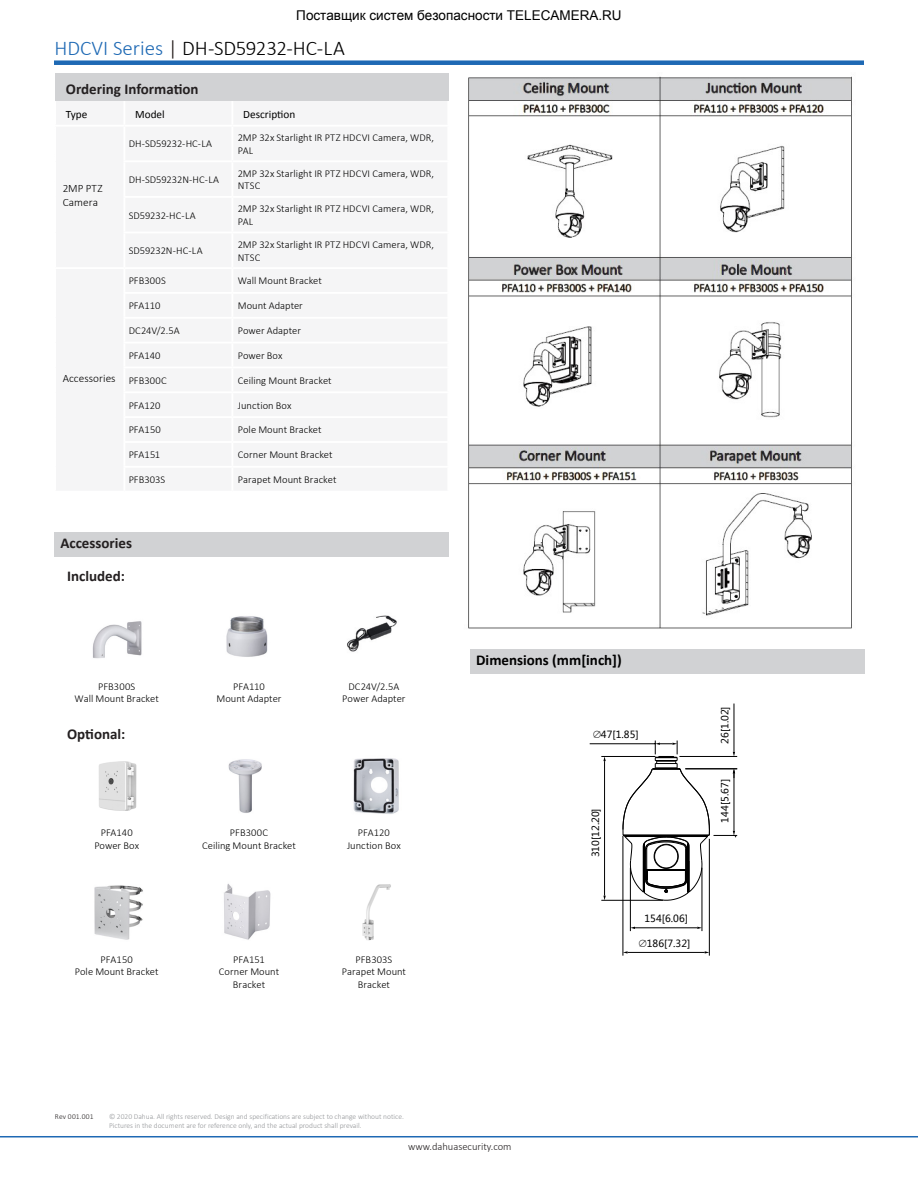
<style>
.page{position:relative;width:918px;height:1188px;background:#fff}
.page>*{position:absolute;margin:0;border:0;box-sizing:border-box;transform-origin:0 0}
.t1{font:300 21px "Calibri";color:#000}
.t2{font:700 15px "Calibri";color:#231f20}
.t3{font:700 15px "Calibri";color:#000}
.表格内标题{font:300 15px "Calibri";letter-spacing:-.01em;color:#000}
.表格内标题-2{font:300 11.25px/13.5px "Calibri";letter-spacing:.005em;color:#000}
.t4{font:11.25px "Calibri";color:#000}
.表格正文{font:300 10.5px/12.6px "Calibri";letter-spacing:.005em;color:#000}
.t5{font:300 10.5px "Calibri";color:#231f20}
.t6{font:9.75px "Microsoft Ya Hei";letter-spacing:.005em;color:#000}
.t7{font:300 7.5px "Calibri";color:#939598}
.t8{font:300 7.5px "Calibri";letter-spacing:.015em;color:#231f20}
.s1{color:#1e69b4}
.s2{color:#1b1513}
.s3{font-family:"Meiryo"}
</style>
<div class="page">
<hr style="left:0;top:1136px;width:918px;height:1px;background:#1e69b4">
<div style="left:54px;top:60px;width:810px;height:5px;background:#1e69b4"></div>
<div style="left:55px;top:74px;width:393px;height:27px;background:#d1d2d4"></div>
<div style="left:232px;top:101px;width:216px;height:25px;background:#f5f5f6"></div>
<hr style="left:231px;top:101px;width:2px;height:24px;background:#fff">
<hr style="left:447px;top:101px;width:2px;height:24px;background:#fff">
<hr style="left:232px;top:125px;width:217px;height:2px;background:#fff">
<div style="left:54px;top:532px;width:394px;height:24px;background:#d1d2d4"></div>
<img style="left:347px;top:615px;width:50px;height:37px">
<img style="left:468px;top:76px;width:384px;height:553px">
<img style="left:92px;top:621px;width:50px;height:38px">
<img style="left:99px;top:761px;width:38px;height:50px">
<img style="left:228px;top:759px;width:34px;height:54px">
<img style="left:353px;top:758px;width:46px;height:56px">
<img style="left:94px;top:885px;width:49px;height:55px">
<img style="left:224px;top:883px;width:47px;height:57px">
<img style="left:362px;top:884px;width:29px;height:57px">
<img style="left:226px;top:616px;width:42px;height:41px">
<div style="left:470px;top:650px;width:394px;height:24px;background:#d1d2d4"></div>
<svg style="left:589px;top:703px;width:149px;height:253px"></svg>
<p class="t1" style="left:55px;top:35px;width:292px"><span class="s1">HDCVI Series</span> <span class="s2">|</span> DH-SD59232-HC-LA</p>
<p class="t2" style="left:66px;top:79px;width:134px">Ordering Information</p>
<p class="t4" style="left:66px;top:107px;width:23px">Type</p>
<p class="t4" style="left:135px;top:107px;width:31px">Model</p>
<p class="t4" style="left:243px;top:107px;width:54px">Description</p>
<p class="表格内标题" style="left:66px;top:79px;width:57px">St ucture</p>
<p class="表格内标题-2" style="left:63px;top:182px;width:42px">2MP PTZ<br>Camera</p>
<p class="表格内标题-2" style="left:63px;top:371px;width:54px">Accessories</p>
<p class="表格正文" style="left:129px;top:138px;width:85px">DH-SD59232-HC-LA</p>
<p class="表格正文" style="left:238px;top:131px;width:198px">2MP 32x Starlight IR PTZ HDCVI Camera, WDR,<br>PAL</p>
<p class="表格正文" style="left:129px;top:173px;width:92px">DH-SD59232N-HC-LA</p>
<p class="表格正文" style="left:238px;top:167px;width:198px">2MP 32x Starlight IR PTZ HDCVI Camera, WDR,<br>NTSC</p>
<p class="表格正文" style="left:129px;top:209px;width:69px">SD59232-HC-LA</p>
<p class="表格正文" style="left:238px;top:202px;width:198px">2MP 32x Starlight IR PTZ HDCVI Camera, WDR,<br>PAL</p>
<p class="表格正文" style="left:129px;top:244px;width:76px">SD59232N-HC-LA</p>
<p class="表格正文" style="left:238px;top:238px;width:198px">2MP 32x Starlight IR PTZ HDCVI Camera, WDR,<br>NTSC</p>
<p class="表格正文" style="left:202px;top:135px;width:63px">3.9 kg (8.60 lb)</p>
<p class="表格正文" style="left:129px;top:275px;width:39px">PFB300S</p>
<p class="表格正文" style="left:238px;top:275px;width:86px">Wall Mount Bracket</p>
<p class="表格正文" style="left:129px;top:299px;width:33px">PFA110</p>
<p class="表格正文" style="left:238px;top:299px;width:67px">Mount Adapter</p>
<p class="表格正文" style="left:129px;top:324px;width:53px">DC24V/2.5A</p>
<p class="表格正文" style="left:238px;top:324px;width:65px">Power Adapter</p>
<p class="表格正文" style="left:129px;top:349px;width:33px">PFA140</p>
<p class="表格正文" style="left:238px;top:349px;width:46px">Power Box</p>
<p class="表格正文" style="left:129px;top:374px;width:40px">PFB300C</p>
<p class="表格正文" style="left:238px;top:374px;width:95px">Ceiling Mount Bracket</p>
<p class="表格正文" style="left:129px;top:399px;width:33px">PFA120</p>
<p class="表格正文" style="left:238px;top:399px;width:55px">Junction Box</p>
<p class="表格正文" style="left:129px;top:424px;width:34px">PFA150</p>
<p class="表格正文" style="left:238px;top:424px;width:85px">Pole Mount Bracket</p>
<p class="表格正文" style="left:129px;top:448px;width:33px">PFA151</p>
<p class="表格正文" style="left:238px;top:448px;width:96px">Corner Mount Bracket</p>
<p class="表格正文" style="left:129px;top:473px;width:38px">PFB303S</p>
<p class="表格正文" style="left:238px;top:473px;width:100px">Parapet Mount Bracket</p>
<p class="t2" style="left:60px;top:533px;width:73px">Accessories</p>
<p class="t2" style="left:67px;top:566px;width:59px">Included:</p>
<p class="表格正文" style="left:98px;top:680px;width:39px">PFB300S</p>
<p class="表格正文" style="left:75px;top:692px;width:86px">Wall Mount Bracket</p>
<p class="t2" style="left:67px;top:724px;width:60px">Optional:</p>
<p class="表格正文" style="left:101px;top:826px;width:33px">PFA140</p>
<p class="表格正文" style="left:94px;top:839px;width:46px">Power Box</p>
<p class="表格正文" style="left:101px;top:953px;width:34px">PFA150</p>
<p class="表格正文" style="left:75px;top:966px;width:85px">Pole Mount Bracket</p>
<p class="表格正文" style="left:233px;top:680px;width:33px">PFA110</p>
<p class="表格正文" style="left:216px;top:692px;width:67px">Mount Adapter</p>
<p class="表格正文" style="left:230px;top:826px;width:40px">PFB300C</p>
<p class="表格正文" style="left:202px;top:839px;width:95px">Ceiling Mount Bracket</p>
<p class="表格正文" style="left:233px;top:953px;width:33px">PFA151</p>
<p class="表格正文" style="left:219px;top:966px;width:62px;text-align:center">Corner Mount<br>Bracket</p>
<p class="表格正文" style="left:348px;top:680px;width:53px">DC24V/2.5A</p>
<p class="表格正文" style="left:342px;top:692px;width:65px">Power Adapter</p>
<p class="表格正文" style="left:358px;top:826px;width:33px">PFA120</p>
<p class="表格正文" style="left:347px;top:839px;width:55px">Junction Box</p>
<p class="表格正文" style="left:356px;top:953px;width:38px">PFB303S</p>
<p class="表格正文" style="left:342px;top:966px;width:66px;text-align:center">Parapet Mount<br>Bracket</p>
<p class="t3" style="left:476px;top:651px;width:147px">Dimensions (mm[inch])</p>
<p class="t6" style="left:593px;top:728px;width:47px"><span class="s3">∅</span>47[1.85]</p>
<p class="t6" style="left:589px;top:857px;width:51px;rotate:-90deg">310[12.20]</p>
<p class="t6" style="left:645px;top:912px;width:45px">154[6.06]</p>
<p class="t6" style="left:639px;top:937px;width:53px"><span class="s3">∅</span>186[7.32]</p>
<p class="t6" style="left:718px;top:744px;width:39px;rotate:-90deg">26[1.02]</p>
<p class="t6" style="left:718px;top:823px;width:45px;rotate:-90deg">144[5.67]</p>
<p class="t8" style="left:55px;top:1112px;width:40px">Rev 001.001</p>
<p class="t7" style="left:109px;top:1112px;width:296px">© 2020 Dahua. All rights reserved. Design and specifications are subject to change without notice.</p>
<p class="t7" style="left:109px;top:1121px;width:254px">Pictures in the document are for reference only, and the actual product shall prevail.</p>
<p class="t5" style="left:408px;top:1140px;width:105px">www.dahuasecurity.com</p>
</div>
